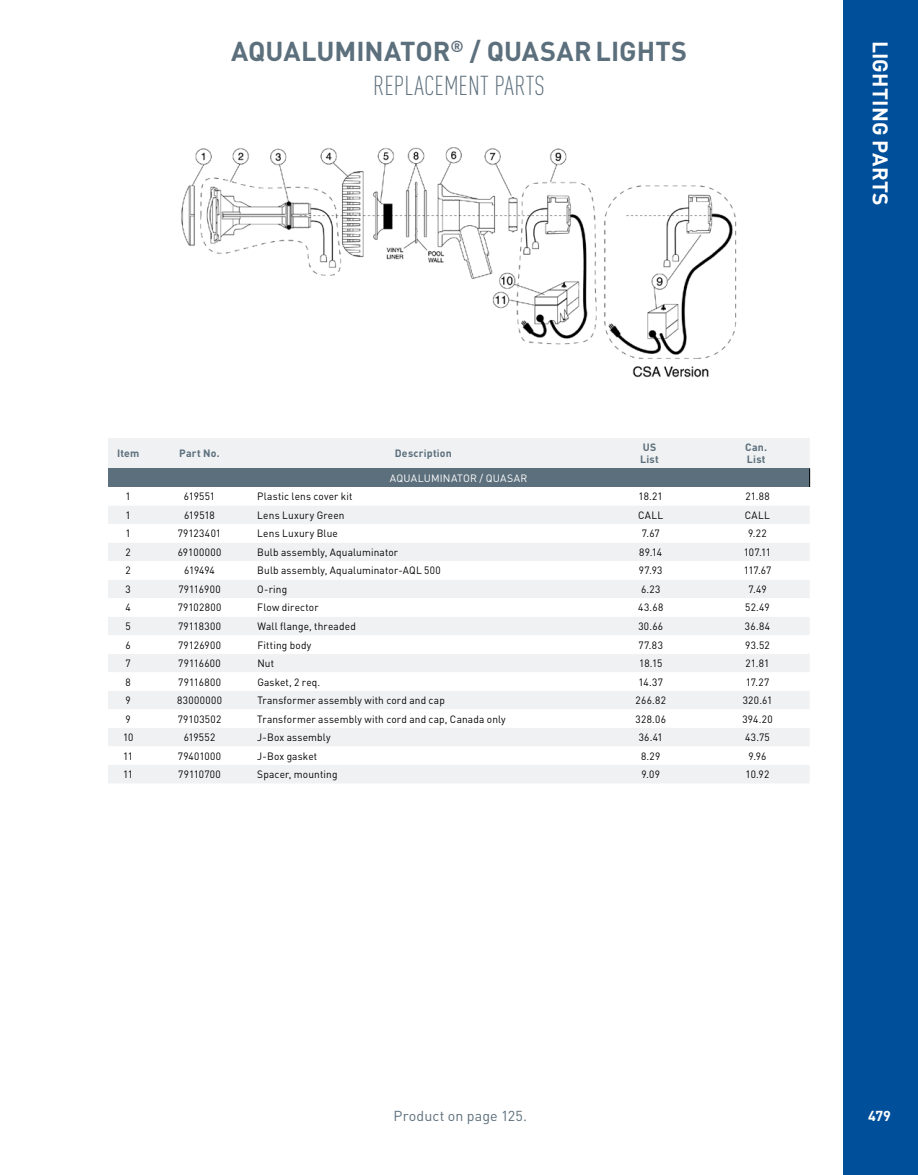
<style>
.page{position:relative;width:918px;height:1175px;background:#fff}
.page>*{position:absolute;margin:0;border:0;box-sizing:border-box;transform-origin:0 0}
.t1{font:700 27px "DIN Pro";color:#5c6f7c}
.t2{font:300 condensed 27px "DIN Pro";color:#5c6f7c}
.t3{font:700 21px "DIN Pro";letter-spacing:.01em;color:#fff}
.t4{font:14.25px "DIN Pro";letter-spacing:.005em;color:#5c6f7c}
.t5{font:700 14.25px "DIN Pro";color:#fff}
.t6{font:10.5px "DIN Pro";letter-spacing:.02em;color:#000;scale:.96 1}
.t7{font:700 10.5px/12px "DIN Pro";letter-spacing:.02em;color:#5c6f7c}
.t8{font:10.5px "DIN Pro";letter-spacing:.02em;color:#fff}
.t9{font:10.5px "DIN Pro";letter-spacing:.04em;color:#000;scale:.96 1}
</style>
<div class="page">
<div style="left:844px;top:0;width:74px;height:1174px;background:#004f9a"></div>
<img style="left:181px;top:147px;width:556px;height:231px">
<div style="left:108px;top:438px;width:702px;height:345px;background:#eff1f2"></div>
<div style="left:108px;top:468px;width:702px;height:19px;background:#5c6f7c"></div>
<svg style="left:108px;top:487px;width:702px;height:278px"></svg>
<svg style="left:809px;top:468px;width:1px;height:19px"></svg>
<h1 class="t1" style="left:231px;top:29px;width:458px">AQUALUMINATOR<sup>®</sup> / QUASARLIGHTS</h1>
<h1 class="t2" style="left:373px;top:66px;width:173px">REPLACEMENT PARTS</h1>
<p class="t7" style="left:117px;top:446px;width:24px">Item</p>
<p class="t7" style="left:179px;top:446px;width:42px">Part No.</p>
<p class="t7" style="left:395px;top:446px;width:59px">Description</p>
<p class="t7" style="left:640px;top:440px;width:20px">US<br>List</p>
<p class="t7" style="left:745px;top:440px;width:23px">Can.<br>List</p>
<p class="t8" style="left:390px;top:470px;width:139px">AQUALUMINATOR / QUASAR</p>
<p class="t6" style="left:126px;top:488px;width:7px">1</p>
<p class="t6" style="left:184px;top:488px;width:34px">619551</p>
<p class="t6" style="left:257px;top:488px;width:101px">Plastic lens cover kit</p>
<p class="t6" style="left:639px;top:488px;width:27px">18.21</p>
<p class="t6" style="left:745px;top:488px;width:27px">21.88</p>
<p class="t6" style="left:126px;top:507px;width:7px">1</p>
<p class="t6" style="left:184px;top:507px;width:33px">619518</p>
<p class="t6" style="left:257px;top:507px;width:92px">Lens Luxury Green</p>
<p class="t6" style="left:638px;top:507px;width:28px">CALL</p>
<p class="t6" style="left:745px;top:507px;width:28px">CALL</p>
<p class="t6" style="left:126px;top:525px;width:7px">1</p>
<p class="t6" style="left:178px;top:525px;width:47px">79123401</p>
<p class="t6" style="left:257px;top:525px;width:85px">Lens Luxury Blue</p>
<p class="t6" style="left:642px;top:525px;width:20px">7.67</p>
<p class="t6" style="left:748px;top:525px;width:21px">9.22</p>
<p class="t6" style="left:126px;top:544px;width:7px">2</p>
<p class="t9" style="left:178px;top:544px;width:47px">69100000</p>
<p class="t6" style="left:257px;top:544px;width:148px">Bulb assembly, Aqualuminator</p>
<p class="t6" style="left:639px;top:544px;width:25px">89.14</p>
<p class="t6" style="left:744px;top:544px;width:30px">107.11</p>
<p class="t6" style="left:126px;top:562px;width:7px">2</p>
<p class="t6" style="left:184px;top:562px;width:33px">619494</p>
<p class="t6" style="left:257px;top:562px;width:193px">Bulb assembly, Aqualuminator-AQL 500</p>
<p class="t6" style="left:639px;top:562px;width:26px">97.93</p>
<p class="t6" style="left:744px;top:562px;width:30px">117.67</p>
<p class="t6" style="left:126px;top:581px;width:7px">3</p>
<p class="t6" style="left:178px;top:581px;width:46px">79116900</p>
<p class="t6" style="left:257px;top:581px;width:33px">O-ring</p>
<p class="t6" style="left:641px;top:581px;width:22px">6.23</p>
<p class="t6" style="left:748px;top:581px;width:20px">7.49</p>
<p class="t6" style="left:126px;top:599px;width:7px">4</p>
<p class="t6" style="left:178px;top:599px;width:47px">79102800</p>
<p class="t6" style="left:257px;top:599px;width:65px">Flow director</p>
<p class="t6" style="left:638px;top:599px;width:28px">43.68</p>
<p class="t6" style="left:745px;top:599px;width:27px">52.49</p>
<p class="t6" style="left:126px;top:618px;width:7px">5</p>
<p class="t6" style="left:178px;top:618px;width:46px">79118300</p>
<p class="t6" style="left:257px;top:618px;width:104px">Wall flange, threaded</p>
<p class="t6" style="left:638px;top:618px;width:27px">30.66</p>
<p class="t6" style="left:745px;top:618px;width:28px">36.84</p>
<p class="t6" style="left:126px;top:636px;width:7px">6</p>
<p class="t6" style="left:178px;top:636px;width:46px">79126900</p>
<p class="t6" style="left:257px;top:636px;width:58px">Fitting body</p>
<p class="t6" style="left:639px;top:636px;width:27px">77.83</p>
<p class="t6" style="left:745px;top:636px;width:27px">93.52</p>
<p class="t6" style="left:126px;top:655px;width:7px">7</p>
<p class="t6" style="left:178px;top:655px;width:46px">79116600</p>
<p class="t6" style="left:257px;top:655px;width:19px">Nut</p>
<p class="t6" style="left:639px;top:655px;width:26px">18.15</p>
<p class="t6" style="left:746px;top:655px;width:26px">21.81</p>
<p class="t6" style="left:126px;top:673px;width:7px">8</p>
<p class="t6" style="left:178px;top:673px;width:46px">79116800</p>
<p class="t6" style="left:257px;top:673px;width:67px">Gasket, 2 req.</p>
<p class="t6" style="left:639px;top:673px;width:27px">14.37</p>
<p class="t6" style="left:746px;top:673px;width:26px">17.27</p>
<p class="t6" style="left:126px;top:692px;width:7px">9</p>
<p class="t9" style="left:177px;top:692px;width:48px">83000000</p>
<p class="t6" style="left:257px;top:692px;width:197px">Transformer assembly with cord and cap</p>
<p class="t6" style="left:636px;top:692px;width:33px">266.82</p>
<p class="t6" style="left:743px;top:692px;width:32px">320.61</p>
<p class="t6" style="left:126px;top:710px;width:7px">9</p>
<p class="t6" style="left:178px;top:710px;width:47px">79103502</p>
<p class="t6" style="left:257px;top:710px;width:260px">Transformer assembly with cord and cap, Canada only</p>
<p class="t6" style="left:636px;top:710px;width:33px">328.06</p>
<p class="t6" style="left:742px;top:710px;width:33px">394.20</p>
<p class="t6" style="left:123px;top:729px;width:12px">10</p>
<p class="t6" style="left:184px;top:729px;width:34px">619552</p>
<p class="t6" style="left:257px;top:729px;width:78px">J-Box assembly</p>
<p class="t6" style="left:639px;top:729px;width:27px">36.41</p>
<p class="t6" style="left:745px;top:729px;width:27px">43.75</p>
<p class="t6" style="left:123px;top:747px;width:12px">11</p>
<p class="t6" style="left:178px;top:747px;width:47px">79401000</p>
<p class="t6" style="left:257px;top:747px;width:64px">J-Box gasket</p>
<p class="t6" style="left:641px;top:747px;width:22px">8.29</p>
<p class="t6" style="left:749px;top:747px;width:20px">9.96</p>
<p class="t6" style="left:123px;top:766px;width:12px">11</p>
<p class="t6" style="left:178px;top:766px;width:46px">79110700</p>
<p class="t6" style="left:257px;top:766px;width:85px">Spacer, mounting</p>
<p class="t6" style="left:641px;top:766px;width:21px">9.09</p>
<p class="t6" style="left:746px;top:766px;width:26px">10.92</p>
<h2 class="t3" style="left:898px;top:41px;width:167px;rotate:90deg">LIGHTING PARTS</h2>
<h3 class="t4" style="left:394px;top:1104px;width:135px">Product on page 125.</h3>
<h3 class="t5" style="left:868px;top:1103px;width:24px">479</h3>
</div>
